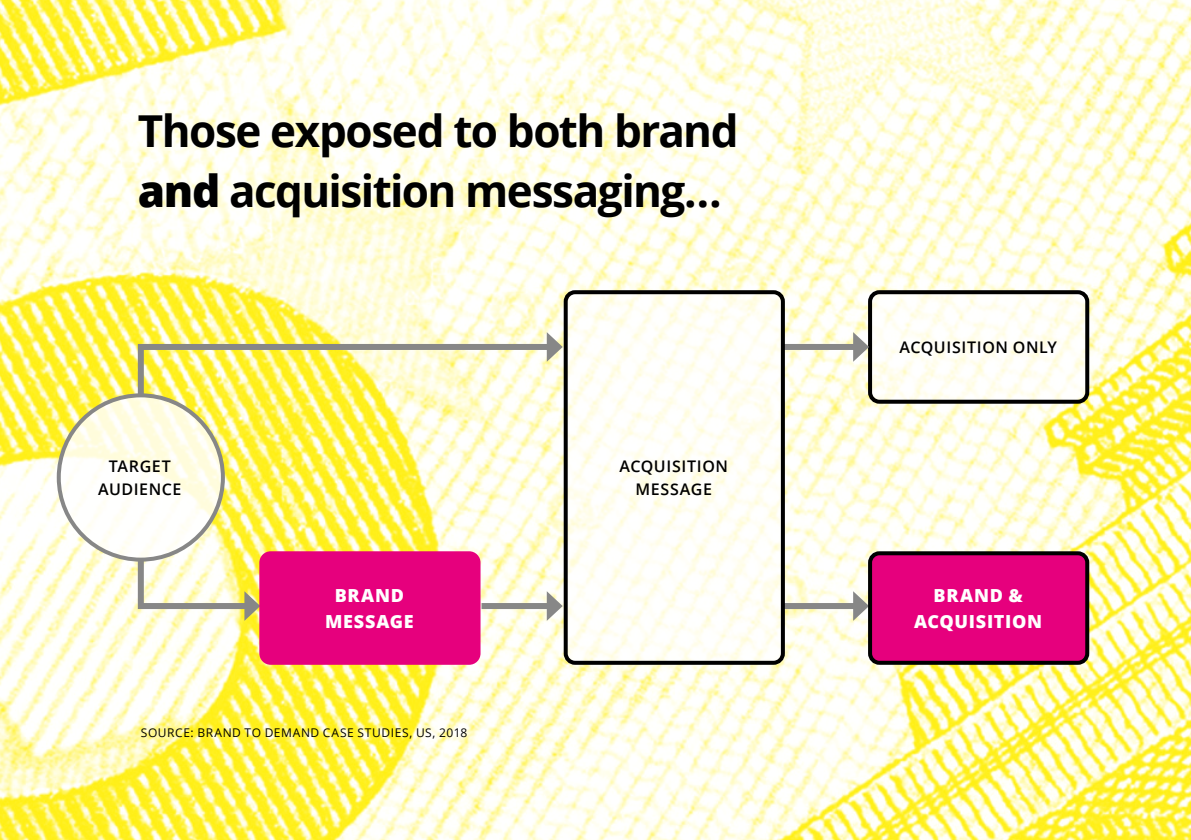
<style>
.page{position:relative;width:1191px;height:840px;background:#fff}
.page>*{position:absolute;margin:0;border:0;box-sizing:border-box;transform-origin:0 0}
.t1{font:700 44px/60px "Open Sans";letter-spacing:-.035em;color:#000}
.t2{font:800 18px/25.2px "Open Sans";letter-spacing:.04em;color:#fff;text-align:center}
.t3{font:600 16px/22.4px "Open Sans";letter-spacing:.035em;color:#000;text-align:center}
.t4{font:12px "Open Sans";letter-spacing:.045em;color:#000}
.s1{font-weight:800}
</style>
<div class="page">
<img style="left:0;top:0;width:1191px;height:839px">
<svg style="left:870px;top:292px;width:217px;height:109px"></svg>
<div style="left:868px;top:290px;width:221px;height:113px;border:4px solid #000;border-radius:9px"></div>
<svg style="left:135px;top:332px;width:427px;height:68px"></svg>
<svg style="left:135px;top:554px;width:125px;height:66px"></svg>
<div style="left:481px;top:602px;width:71px;height:6px;background:#878787"></div>
<svg style="left:547px;top:591px;width:15px;height:29px"></svg>
<div style="left:784px;top:602px;width:74px;height:6px;background:#878787"></div>
<svg style="left:853px;top:591px;width:15px;height:29px"></svg>
<div style="left:784px;top:344px;width:74px;height:6px;background:#878787"></div>
<svg style="left:853px;top:332px;width:16px;height:29px"></svg>
<svg style="left:59px;top:395px;width:164px;height:164px"></svg>
<div style="left:57px;top:393px;width:168px;height:168px;border:4px solid #878787;border-radius:50%"></div>
<div style="left:259px;top:551px;width:221px;height:113px;background:#e6007d;border-radius:11px"></div>
<div style="left:870px;top:553px;width:217px;height:109px;background:#e6007d;border-radius:9px"></div>
<div style="left:868px;top:551px;width:221px;height:113px;border:4px solid #000;border-radius:9px"></div>
<svg style="left:566px;top:292px;width:217px;height:370px"></svg>
<div style="left:564px;top:290px;width:221px;height:374px;border:4px solid #000;border-radius:9px"></div>
<p class="t1" style="left:138px;top:100px;width:602px">Those exposed to both brand <span class="s1">and</span> acquisition messaging…</p>
<p class="t3" style="left:98px;top:455px;width:85px">TARGET<br>AUDIENCE</p>
<p class="t3" style="left:619px;top:455px;width:110px">ACQUISITION<br>MESSAGE</p>
<p class="t3" style="left:899px;top:335px;width:159px">ACQUISITION ONLY</p>
<p class="t2" style="left:325px;top:582px;width:90px">BRAND<br>MESSAGE</p>
<p class="t2" style="left:914px;top:582px;width:130px">BRAND &amp;<br>ACQUISITION</p>
<p class="t4" style="left:141px;top:724px;width:328px">SOURCE: BRAND TO DEMAND CASE STUDIES, US, 2018</p>
</div>
